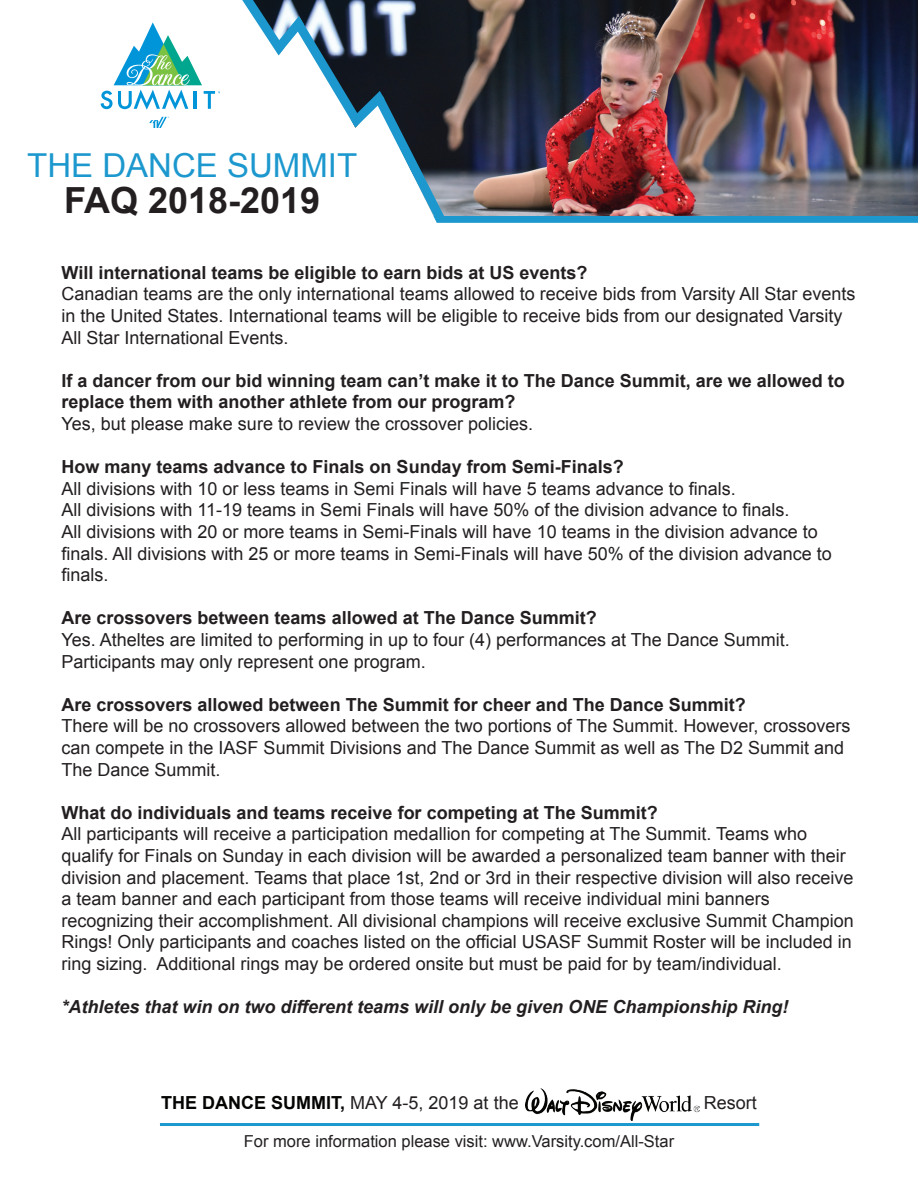
<style>
.page{position:relative;width:918px;height:1188px;background:#fff}
.page>*{position:absolute;margin:0;border:0;box-sizing:border-box;transform-origin:0 0}
.t1{font:700 36px "Arial";color:#231f20}
.t2{font:33px "Arial";color:#1c98ce}
.t3{font:18px/21.6px "Arial";color:#231f20}
.t4{font:700 18px/21.6px "Arial";color:#231f20}
.t5{font:italic 700 18px "Arial";color:#231f20}
.t6{font:16.5px "Arial";color:#231f20}
.s1{font-weight:700;color:#040503}
</style>
<div class="page">
<div style="left:430px;top:214px;width:488px;height:9px;background:#1c98ce"></div>
<img style="left:455px;top:0;width:463px;height:216px">
<svg style="left:101px;top:0;width:354px;height:223px"></svg>
<hr style="left:160px;top:1123px;width:599px;height:3px;background:#1c98ce">
<img style="left:525px;top:1088px;width:174px;height:32px">
<h2 class="t2" style="left:27px;top:144px;width:332px">THE DANCE SUMMIT</h2>
<h1 class="t1" style="left:64px;top:177px;width:258px">FAQ 2018-2019</h1>
<p class="t4" style="left:62px;top:262px;width:527px">Will international teams be eligible to earn bids at US events?</p>
<p class="t3" style="left:62px;top:283px;width:796px">Canadian teams are the only international teams allowed to receive bids from Varsity All Star events in the United States. International teams will be eligible to receive bids from our designated Varsity<br>All Star International Events.</p>
<p class="t4" style="left:62px;top:370px;width:785px">If a dancer from our bid winning team can’t make it to The Dance Summit, are we allowed to replace them with another athlete from our program?</p>
<p class="t3" style="left:62px;top:413px;width:473px">Yes, but please make sure to review the crossover policies.</p>
<p class="t4" style="left:62px;top:457px;width:564px">How many teams advance to Finals on Sunday from Semi-Finals?</p>
<p class="t3" style="left:62px;top:478px;width:772px">All divisions with 10 or less teams in Semi Finals will have 5 teams advance to finals.<br>All divisions with 11-19 teams in Semi Finals will have 50% of the division advance to finals.<br>All divisions with 20 or more teams in Semi-Finals will have 10 teams in the division advance to finals. All divisions with 25 or more teams in Semi-Finals will have 50% of the division advance to finals.</p>
<p class="t4" style="left:62px;top:608px;width:537px">Are crossovers between teams allowed at The Dance Summit?</p>
<p class="t3" style="left:62px;top:629px;width:730px">Yes. Atheltes are limited to performing in up to four (4) performances at The Dance Summit.<br>Participants may only represent one program.</p>
<p class="t4" style="left:62px;top:694px;width:686px">Are crossovers allowed between The Summit for cheer and The Dance Summit?</p>
<p class="t3" style="left:62px;top:715px;width:791px">There will be no crossovers allowed between the two portions of The Summit. However, crossovers can compete in the IASF Summit Divisions and The Dance Summit as well as The D2 Summit and<br>The Dance Summit.</p>
<p class="t4" style="left:62px;top:802px;width:598px">What do individuals and teams receive for competing at The Summit?</p>
<p class="t3" style="left:62px;top:823px;width:794px">All participants will receive a participation medallion for competing at The Summit. Teams who qualify for Finals on Sunday in each division will be awarded a personalized team banner with their division and placement. Teams that place 1st, 2nd or 3rd in their respective division will also receive a team banner and each participant from those teams will receive individual mini banners recognizing their accomplishment. All divisional champions will receive exclusive Summit Champion Rings! Only participants and coaches listed on the official USASF Summit Roster will be included in ring sizing. Additional rings may be ordered onsite but must be paid for by team/individual.</p>
<p class="t5" style="left:62px;top:995px;width:728px">*Athletes that win on two different teams will only be given ONE Championship Ring!</p>
<p class="t3" style="left:161px;top:1092px;width:359px"><span class="s1">THE DANCE SUMMIT,</span> MAY 4-5, 2019 at the</p>
<p class="t3" style="left:704px;top:1092px;width:55px">Resort</p>
<p class="t6" style="left:244px;top:1130px;width:432px">For more information please visit: www.Varsity.com/All-Star</p>
</div>
